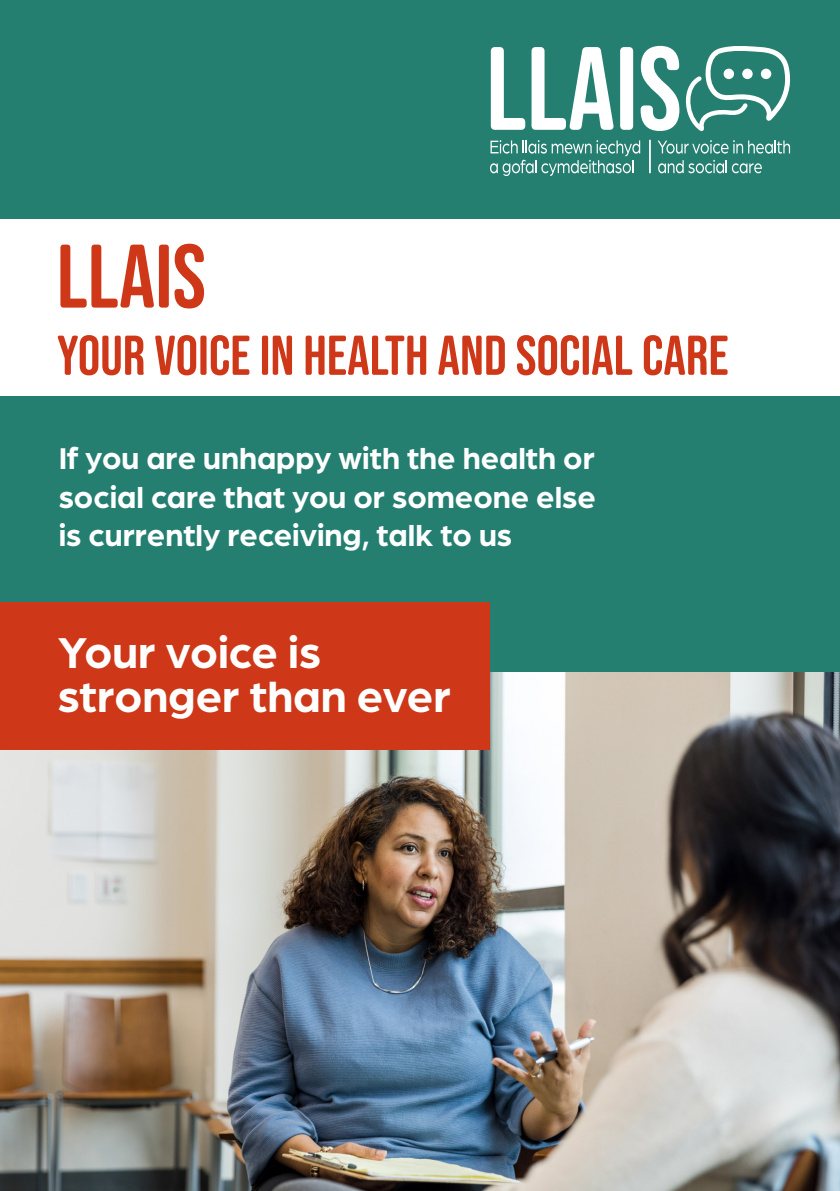
<style>
.page{position:relative;width:840px;height:1191px;background:#fff}
.page>*{position:absolute;margin:0;border:0;box-sizing:border-box;transform-origin:0 0}
.H1_Title{font:90px "Bebas Neue Semi Rounded";color:#ce3717}
._28pt_text{font:56px "Bebas Neue Semi Rounded";color:#ce3717}
._28pt_text-2{font:700 46px/44px "Arboria";color:#fff}
._16pt_text{font:700 32px/38.4px "Arboria";color:#fff;text-align:justify}
</style>
<div class="page">
<div style="left:0;top:0;width:839px;height:218px;background:#247f71"></div>
<div style="left:0;top:396px;width:839px;height:450px;background:#247f71"></div>
<img style="left:0;top:672px;width:839px;height:519px">
<svg style="left:490px;top:47px;width:35px;height:83px"></svg>
<svg style="left:531px;top:47px;width:82px;height:83px"></svg>
<div style="left:619px;top:47px;width:13px;height:83px;background:#fff;border-radius:4px"></div>
<svg style="left:640px;top:46px;width:39px;height:85px"></svg>
<svg style="left:490px;top:140px;width:149px;height:36px"></svg>
<svg style="left:685px;top:46px;width:106px;height:85px"></svg>
<div style="left:723px;top:69px;width:10px;height:10px;background:#fff;border-radius:50%"></div>
<div style="left:741px;top:69px;width:11px;height:10px;background:#fff;border-radius:50%"></div>
<div style="left:760px;top:69px;width:10px;height:10px;background:#fff;border-radius:50%"></div>
<svg style="left:657px;top:140px;width:132px;height:14px"></svg>
<svg style="left:658px;top:160px;width:103px;height:13px"></svg>
<hr style="left:648px;top:140px;width:2px;height:33px;background:#fff">
<div style="left:0;top:602px;width:489px;height:148px;background:#ce3717"></div>
<p class="H1_Title" style="left:57px;top:225px;width:151px">LLAIS</p>
<p class="_28pt_text" style="left:57px;top:324px;width:673px">YOUR VOICE IN HEALTH AND SOCIAL CARE</p>
<p class="_16pt_text" style="left:59px;top:437px;width:538px">If you are unhappy with the health or social care that you or someone else is currently receiving, talk to us</p>
<p class="_28pt_text-2" style="left:58px;top:628px;width:394px">Your voice is stronger than ever</p>
</div>
